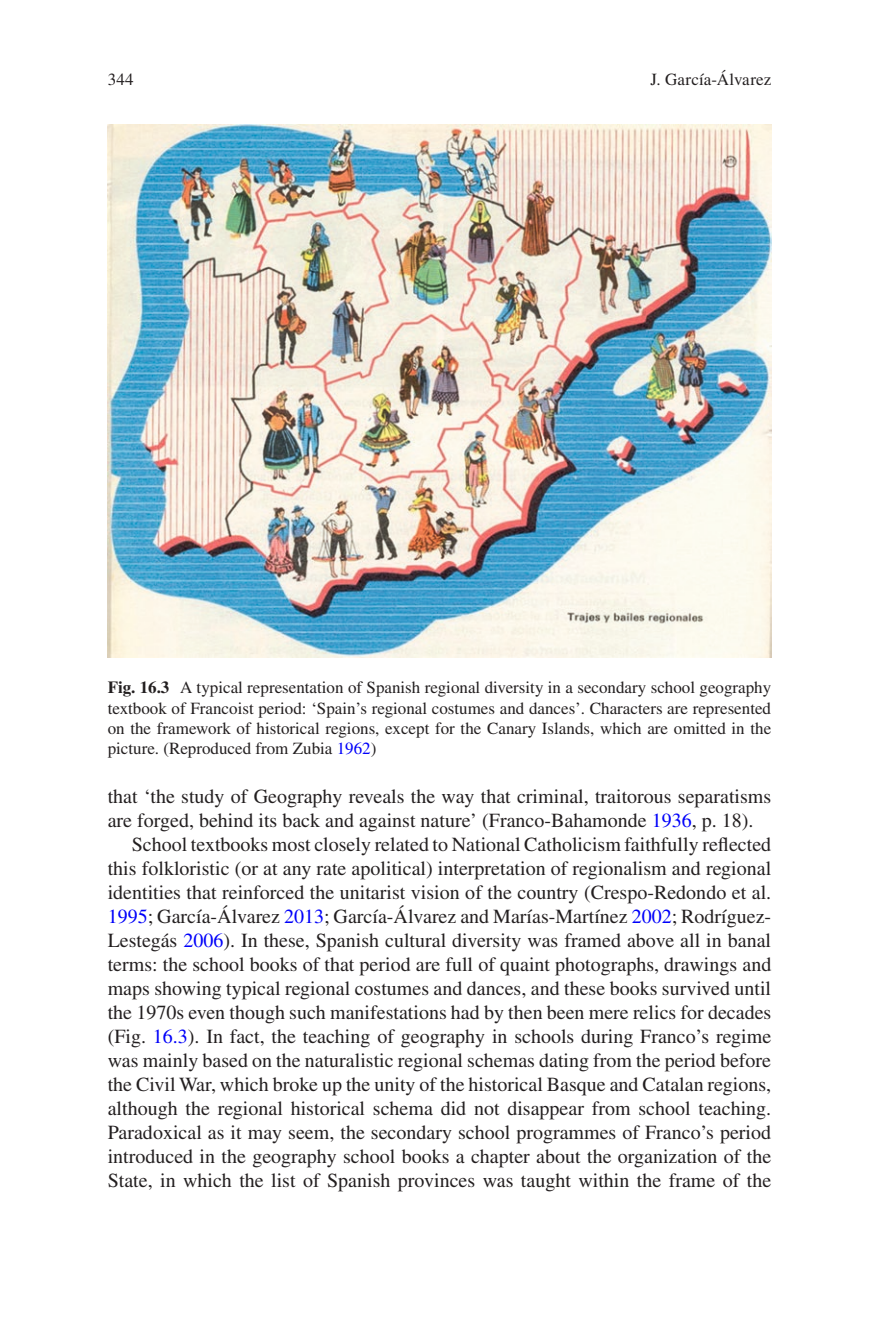
<style>
.page{position:relative;width:879px;height:1333px;background:#fff}
.page>*{position:absolute;margin:0;border:0;box-sizing:border-box;transform-origin:0 0}
.t1{font:20px "Times LT Std";color:#231f20}
.t2{font:17px/20px "Times LT Std";color:#231f20;text-align:justify}
.t3{font:17px "Times LT Std Roman 2";letter-spacing:.01em;color:#231f20}
.s1{font-weight:700}
.s2{color:#0000fa}
</style>
<div class="page">
<img style="left:108px;top:124px;width:663px;height:533px">
<p class="t2" style="left:108px;top:69px;width:28px">344</p>
<p class="t3" style="left:650px;top:70px;width:122px">J. García-Álvarez</p>
<p class="t2" style="left:108px;top:677px;width:665px"><span class="s1">Fig. 16.3</span> A typical representation of Spanish regional diversity in a secondary school geography textbook of Francoist period: ‘Spain’s regional costumes and dances’. Characters are represented on the framework of historical regions, except for the Canary Islands, which are omitted in the picture. (Reproduced from Zubia <span class="s2">1962</span>)</p>
<p class="t1" style="left:108px;top:785px;width:665px">that ‘the study of Geography reveals the way that criminal, traitorous separatisms</p>
<p class="t1" style="left:108px;top:809px;width:647px">are forged, behind its back and against nature’ (Franco-Bahamonde <span class="s2">1936</span>, p. 18).</p>
<p class="t1" style="left:132px;top:833px;width:641px">School textbooks most closely related to National Catholicism faithfully reflected</p>
<p class="t1" style="left:108px;top:857px;width:665px">this folkloristic (or at any rate apolitical) interpretation of regionalism and regional</p>
<p class="t1" style="left:108px;top:881px;width:665px">identities that reinforced the unitarist vision of the country (Crespo-Redondo et al.</p>
<p class="t1" style="left:108px;top:905px;width:665px"><span class="s2">1995</span>; García-Álvarez <span class="s2">2013</span>; García-Álvarez and Marías-Martínez <span class="s2">2002</span>; Rodríguez-</p>
<p class="t1" style="left:108px;top:929px;width:665px">Lestegás <span class="s2">2006</span>). In these, Spanish cultural diversity was framed above all in banal</p>
<p class="t1" style="left:108px;top:953px;width:665px">terms: the school books of that period are full of quaint photographs, drawings and</p>
<p class="t1" style="left:108px;top:977px;width:665px">maps showing typical regional costumes and dances, and these books survived until</p>
<p class="t1" style="left:108px;top:1001px;width:665px">the 1970s even though such manifestations had by then been mere relics for decades</p>
<p class="t1" style="left:108px;top:1025px;width:665px">(Fig. <span class="s2">16.3</span>). In fact, the teaching of geography in schools during Franco’s regime</p>
<p class="t1" style="left:108px;top:1049px;width:665px">was mainly based on the naturalistic regional schemas dating from the period before</p>
<p class="t1" style="left:108px;top:1073px;width:665px">the Civil War, which broke up the unity of the historical Basque and Catalan regions,</p>
<p class="t1" style="left:108px;top:1097px;width:665px">although the regional historical schema did not disappear from school teaching.</p>
<p class="t1" style="left:108px;top:1121px;width:665px">Paradoxical as it may seem, the secondary school programmes of Franco’s period</p>
<p class="t1" style="left:108px;top:1145px;width:665px">introduced in the geography school books a chapter about the organization of the</p>
<p class="t1" style="left:108px;top:1169px;width:665px">State, in which the list of Spanish provinces was taught within the frame of the</p>
</div>
